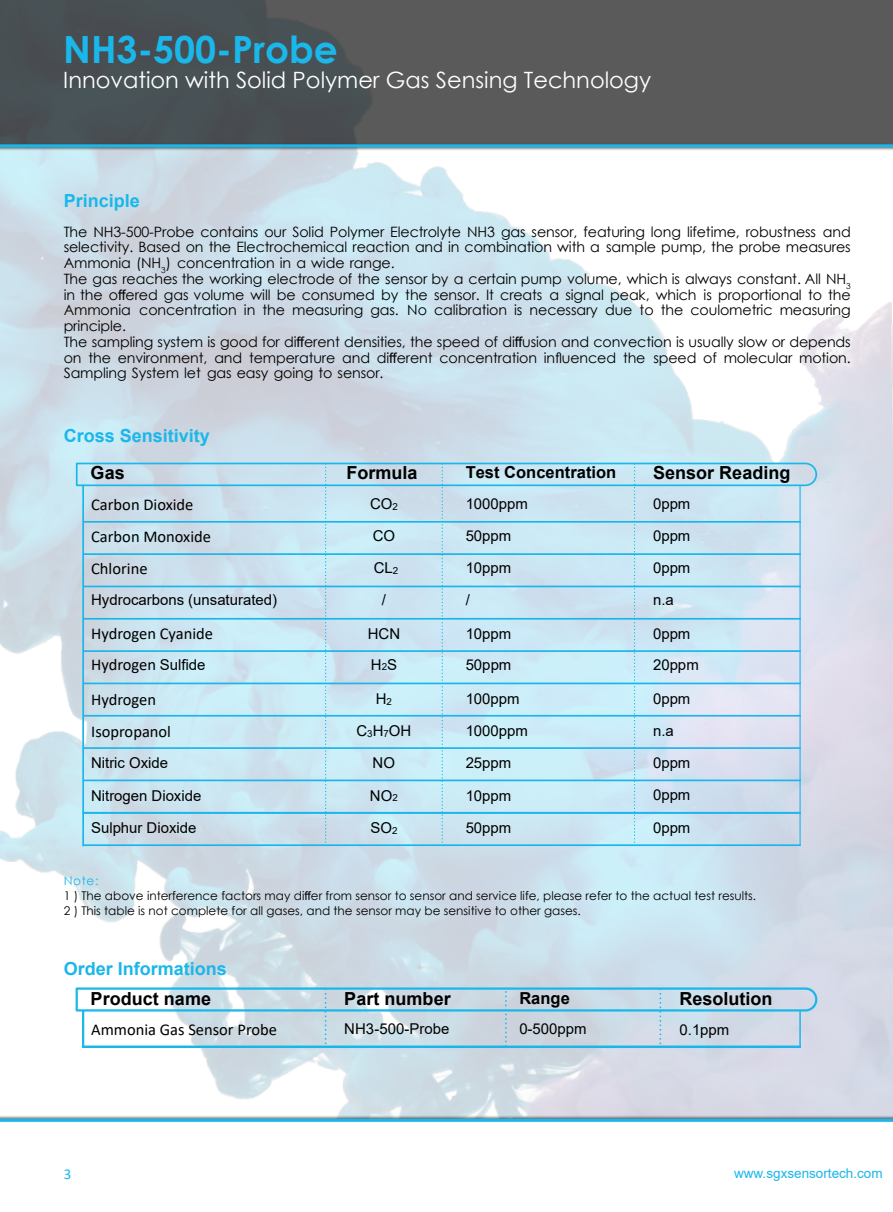
<style>
.page{position:relative;width:893px;height:1212px;background:#fff}
.page>*{position:absolute;margin:0;border:0;box-sizing:border-box;transform-origin:0 0}
.t1{font:700 37.5px "Century Gothic";color:#1ab7ea}
.t2{font:22.5px "Century Gothic";color:#fff}
.t3{font:700 18px "Arial";color:#000}
.t4{font:700 18px "Arial";color:#1ab7ea}
.t5{font:16.5px/31px "Calibri";color:#000}
.t6{font:700 16.5px "Arial";color:#000}
.t7{font:15px/32.4px "Arial";color:#000}
.t8{font:15px "Calibri";color:#1ab7ea}
.t9{font:14.25px/15.8px "Century Gothic";letter-spacing:-.01em;color:#000}
.t10{font:13.5px "Arial";color:#1ab7ea}
.t11{font:12px/14.9px "Century Gothic";color:#000}
.s1{font-family:"Arial"}
.s2{font-size:9.75px}
.s3{font-family:"Arial";font-size:15px}
.s4{color:#1ab7ea}
</style>
<div class="page">
<div style="left:0;top:0;width:893px;height:1212px;background:#fff;opacity:.8"></div>
<div style="left:0;top:0;width:893px;height:146px;background:#000;opacity:.65"></div>
<img style="left:0;top:143px;width:893px;height:8px">
<hr style="left:0;top:144px;width:893px;height:3px;background:#1ab7ea">
<hr style="left:83px;top:844px;width:718px;height:2px;background:#1ab6e9">
<hr style="left:82px;top:485px;width:2px;height:361px;background:#1ab7ea">
<svg style="left:75px;top:462px;width:743px;height:383px;background:#c3e2f0"></svg>
<hr style="left:799px;top:485px;width:2px;height:360px;background:#1ab7ea">
<hr style="left:83px;top:1046px;width:718px;height:2px;background:#1ab6e9">
<hr style="left:82px;top:1010px;width:2px;height:38px;background:#1ab7ea">
<svg style="left:74px;top:986px;width:744px;height:61px"></svg>
<hr style="left:799px;top:1010px;width:2px;height:37px;background:#1ab7ea">
<div style="left:0;top:1120px;width:893px;height:92px;background:#fff"></div>
<img style="left:0;top:1115px;width:893px;height:4px">
<hr style="left:0;top:1119px;width:893px;height:3px;background:#1ab7ea">
<h1 class="t1" style="left:63px;top:21px;width:276px">NH3-500-Probe</h1>
<h2 class="t2" style="left:63px;top:64px;width:589px">Innovation with Solid Polymer Gas Sensing Technology</h2>
<p class="t4" style="left:64px;top:188px;width:78px">Principle</p>
<p class="t9" style="left:64px;top:223px;width:789px">The NH3-500-Probe contains our Solid Polymer Electrolyte NH3 gas sensor, featuring long lifetime, robustness and selectivity. Based on the Electrochemical reaction and in combination with a sample pump, the probe measures Ammonia (NH<sub>3</sub>) concentration in a wide range.<br>The gas reaches the working electrode of the sensor by a certain pump volume, which is always constant. All NH<sub>3 </sub>in the o<span class="s1">昀昀</span>ered gas volume will be consumed by the sensor. It creats a signal peak, which is proportional to the Ammonia concentration in the measuring gas. No calibration is necessary due to the coulometric measuring principle.<br>The sampling system is good for di<span class="s1">昀昀</span>erent densities, the speed of di<span class="s1">昀昀</span>usion and convection is usually slow or depends on the environment, and temperature and di<span class="s1">昀昀</span>erent concentration in昀氀uenced the speed of molecular motion.<br>Sampling System let gas easy going to sensor.</p>
<p class="t4" style="left:64px;top:423px;width:148px">Cross Sensitivity</p>
<p class="t3" style="left:91px;top:460px;width:36px">Gas</p>
<p class="t3" style="left:346px;top:460px;width:73px">Formula</p>
<p class="t6" style="left:466px;top:461px;width:152px">Test Concentration</p>
<p class="t3" style="left:653px;top:460px;width:139px">Sensor Reading</p>
<p class="t5" style="left:91px;top:488px;width:104px">Carbon Dioxide</p>
<p class="t7" style="left:370px;top:488px;width:30px;line-height:31.8px;text-align:center">CO<span class="s2">2<br></span>CO<br>CL<span class="s2">2 </span>/</p>
<p class="t7" style="left:368px;top:618px;width:34px;line-height:31px">HCN<br>H<span class="s2">2</span>S</p>
<p class="t7" style="left:356px;top:683px;width:56px;text-align:center">H<span class="s2">2<br></span>C<span class="s2">3</span>H<span class="s2">7</span>OH<br>NO<br>NO<span class="s2">2<br></span>SO<span class="s2">2</span></p>
<p class="t7" style="left:466px;top:488px;width:64px">1000ppm</p>
<p class="t7" style="left:653px;top:488px;width:39px">0ppm</p>
<p class="t5" style="left:91px;top:520px;width:121px">Carbon Monoxide</p>
<p class="t7" style="left:466px;top:520px;width:47px">50ppm</p>
<p class="t7" style="left:653px;top:520px;width:39px">0ppm</p>
<p class="t5" style="left:91px;top:552px;width:58px">Chlorine</p>
<p class="t7" style="left:91px;top:583px;width:187px">Hydrocarbons (unsaturated)</p>
<p class="t7" style="left:466px;top:552px;width:47px;line-height:31.8px">10ppm /</p>
<p class="t7" style="left:653px;top:552px;width:39px;line-height:31.8px">0ppm n.a</p>
<p class="t5" style="left:91px;top:618px;width:123px">Hydrogen Cyanide<br>Hydrogen <span class="s3">Sul昀椀de</span></p>
<p class="t7" style="left:466px;top:618px;width:47px;line-height:31px">10ppm<br>50ppm</p>
<p class="t7" style="left:653px;top:618px;width:47px;line-height:31px">0ppm<br>20ppm</p>
<p class="t5" style="left:91px;top:683px;width:66px">Hydrogen</p>
<p class="t7" style="left:466px;top:683px;width:56px">100ppm</p>
<p class="t7" style="left:653px;top:683px;width:39px">0ppm</p>
<p class="t5" style="left:91px;top:715px;width:81px">Isopropanol</p>
<p class="t7" style="left:466px;top:715px;width:64px">1000ppm</p>
<p class="t7" style="left:653px;top:715px;width:22px">n.a</p>
<p class="t7" style="left:91px;top:746px;width:112px">Nitric Oxide<br>Nitrogen Dioxide<br>Sulphur Dioxide</p>
<p class="t7" style="left:466px;top:746px;width:47px;text-align:justify">25ppm 10ppm 50ppm</p>
<p class="t7" style="left:653px;top:746px;width:39px;text-align:justify">0ppm 0ppm 0ppm</p>
<p class="t11" style="left:64px;top:873px;width:694px"><span class="s4">Note:<br></span>1 ) The above interference factors may di<span class="s1">昀昀</span>er from sensor to sensor and service life, please refer to the actual test results.<br>2 ) This table is not complete for all gases, and the sensor may be sensitive to other gases.</p>
<p class="t4" style="left:64px;top:956px;width:165px">Order Informations</p>
<p class="t3" style="left:91px;top:986px;width:122px">Product name</p>
<p class="t3" style="left:344px;top:986px;width:108px">Part number</p>
<p class="t6" style="left:519px;top:987px;width:52px">Range</p>
<p class="t3" style="left:680px;top:986px;width:94px">Resolution</p>
<p class="t5" style="left:91px;top:1013px;width:187px">Ammonia Gas Sensor Probe</p>
<p class="t7" style="left:344px;top:1013px;width:107px">NH3-500-Probe</p>
<p class="t7" style="left:519px;top:1013px;width:69px">0-500ppm</p>
<p class="t7" style="left:680px;top:1013px;width:51px">0.1ppm</p>
<p class="t8" style="left:64px;top:1163px;width:9px">3</p>
<p class="t10" style="left:734px;top:1164px;width:150px">www.sgxsensortech.com</p>
</div>
